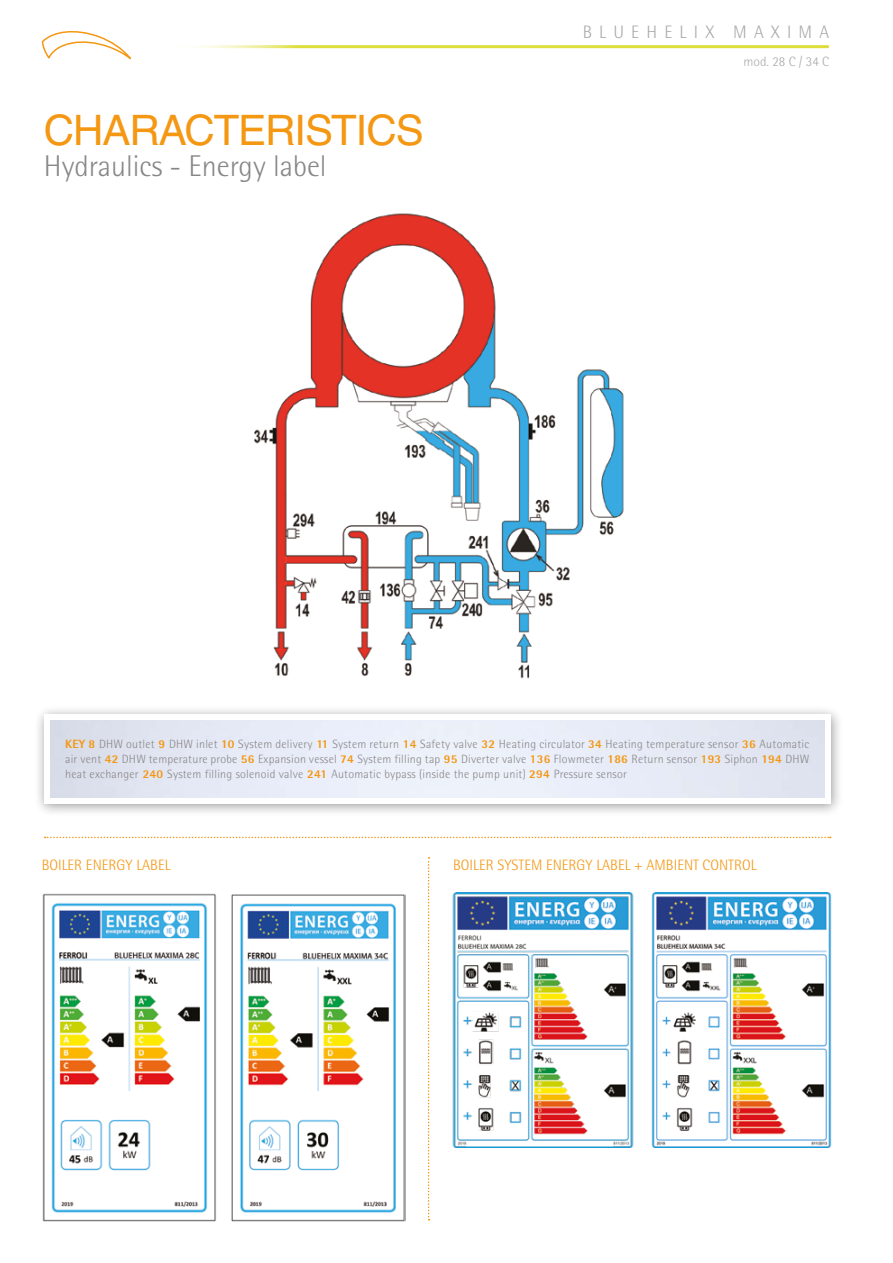
<style>
.page{position:relative;width:893px;height:1263px;background:#fff}
.page>*{position:absolute;margin:0;border:0;box-sizing:border-box;transform-origin:0 0}
.t1{font:42px "Helvetica LT Std";letter-spacing:-.025em;color:#f49712}
.t2{font:300 30px "Rotis Semi Sans Pro";color:#878787}
.t3{font:300 18px "Rotis Semi Sans Pro";letter-spacing:.4em;color:#aaa}
.t4{font:300 15px "Rotis Semi Sans Pro";color:#f49712}
.t5{font:300 13.5px "Rotis Semi Sans Pro";color:#aaa}
.t6{font:300 12px/15px "Rotis Semi Sans Pro";letter-spacing:.02em;color:#878787;text-align:justify}
.s1{font-weight:800;color:#f49712}
</style>
<div class="page">
<svg style="left:41px;top:31px;width:90px;height:29px"></svg>
<hr style="left:170px;top:45px;width:658px;height:3px;background:#ddde3a">
<img style="left:254px;top:213px;width:370px;height:466px">
<div style="left:34px;top:704px;width:810px;height:113px;background:#000;opacity:.4"></div>
<svg style="left:44px;top:714px;width:787px;height:90px"></svg>
<img style="left:50px;top:721px;width:774px;height:76px">
<img style="left:42px;top:893px;width:174px;height:329px">
<img style="left:452px;top:892px;width:182px;height:255px">
<img style="left:651px;top:892px;width:181px;height:255px">
<img style="left:231px;top:894px;width:174px;height:328px">
<svg style="left:45px;top:837px;width:786px;height:1px"></svg>
<svg style="left:428px;top:857px;width:2px;height:363px"></svg>
<h1 class="t1" style="left:44px;top:106px;width:381px">CHARACTERISTICS</h1>
<h2 class="t2" style="left:44px;top:149px;width:284px">Hydraulics - Energy label</h2>
<h3 class="t3" style="left:583px;top:22px;width:248px">BLUEHELIX MAXIMA</h3>
<p class="t5" style="left:744px;top:54px;width:87px">mod. 28 C / 34 C</p>
<p class="t6" style="left:65px;top:737px;width:746px"><span class="s1">KEY 8</span> DHW outlet <span class="s1">9</span> DHW inlet <span class="s1">10</span> System delivery <span class="s1">11</span> System return <span class="s1">14</span> Safety valve <span class="s1">32</span> Heating circulator <span class="s1">34</span> Heating temperature sensor <span class="s1">36</span> Automatic air vent <span class="s1">42</span> DHW temperature probe <span class="s1">56</span> Expansion vessel <span class="s1">74</span> System filling tap <span class="s1">95</span> Diverter valve <span class="s1">136</span> Flowmeter <span class="s1">186</span> Return sensor <span class="s1">193</span> Siphon <span class="s1">194</span> DHW heat exchanger <span class="s1">240</span> System filling solenoid valve <span class="s1">241</span> Automatic bypass (inside the pump unit) <span class="s1">294</span> Pressure sensor</p>
<p class="t4" style="left:42px;top:857px;width:130px">BOILER ENERGY LABEL</p>
<p class="t4" style="left:453px;top:857px;width:305px">BOILER SYSTEM ENERGY LABEL + AMBIENT CONTROL</p>
</div>
